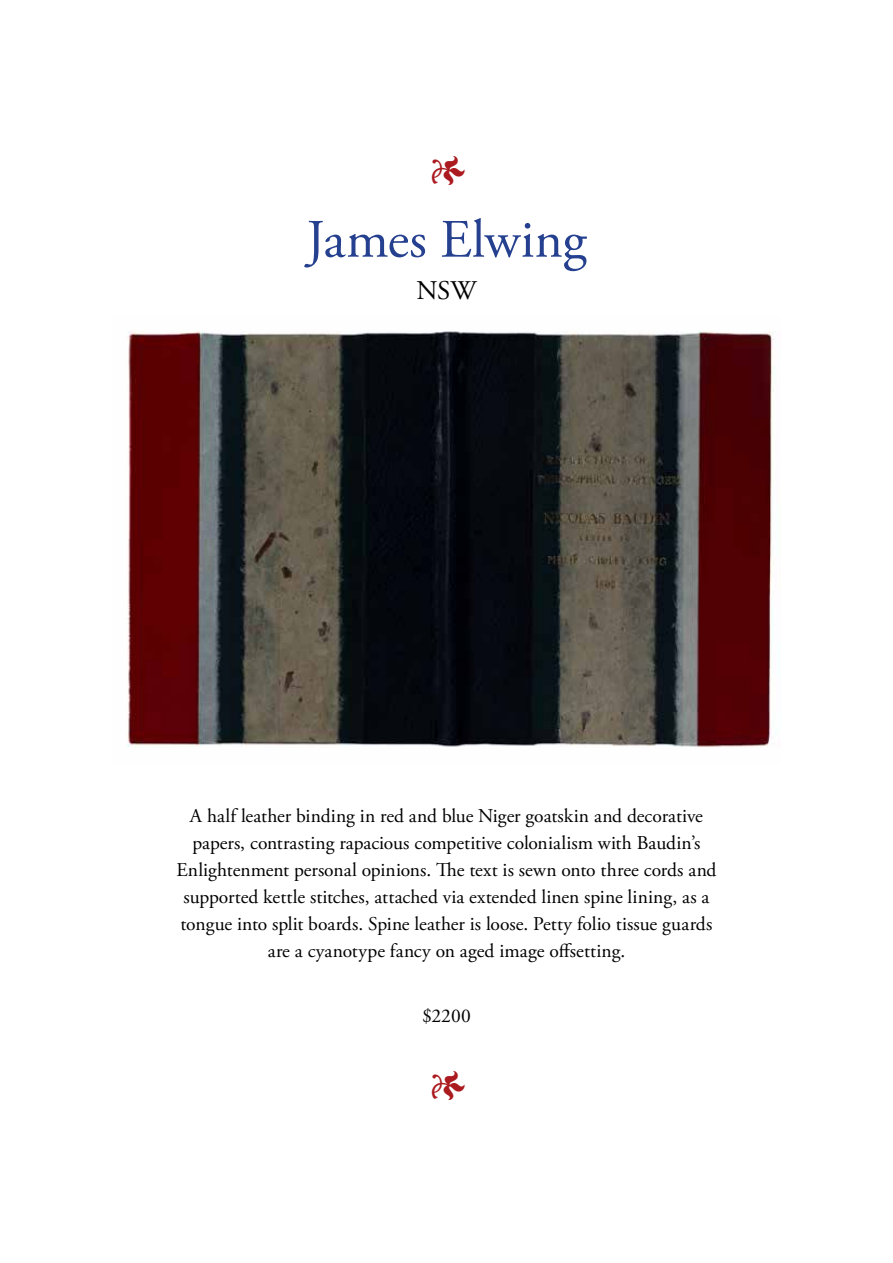
<style>
.page{position:relative;width:893px;height:1263px;background:#fff}
.page>*{position:absolute;margin:0;border:0;box-sizing:border-box;transform-origin:0 0}
.t1{font:54px "Adobe Garamond Pro";color:#25408f}
.t2{font:43.5px "Adobe Garamond Pro";color:#aa1a1e}
.t3{font:27px "Adobe Garamond Pro";color:#000}
.t4{font:19.5px/27px "Adobe Garamond Pro";color:#000;text-align:center}
</style>
<div class="page">
<img style="left:127px;top:331px;width:647px;height:416px">
<h2 class="t2" style="left:428px;top:145px;width:38px">1</h2>
<h1 class="t1" style="left:306px;top:207px;width:282px">James Elwing</h1>
<h3 class="t3" style="left:416px;top:274px;width:62px">NSW</h3>
<p class="t4" style="left:176px;top:803px;width:542px">A half leather binding in red and blue Niger goatskin and decorative papers, contrasting rapacious competitive colonialism with Baudin’s Enlightenment personal opinions. The text is sewn onto three cords and supported kettle stitches, attached via extended linen spine lining, as a tongue into split boards. Spine leather is loose. Petty folio tissue guards are a cyanotype fancy on aged image offsetting.</p>
<p class="t4" style="left:422px;top:1003px;width:50px">$2200</p>
<h2 class="t2" style="left:428px;top:1060px;width:38px">1</h2>
</div>
